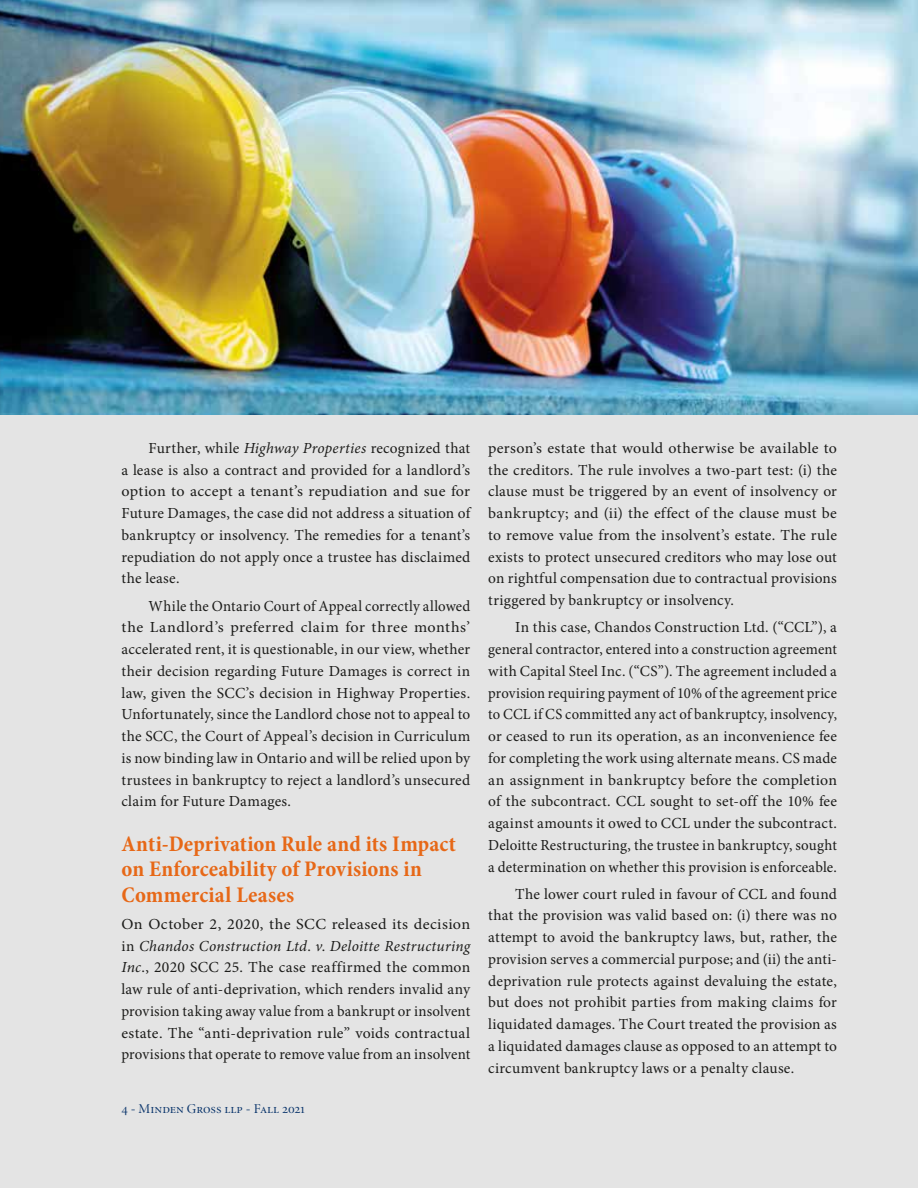
<style>
.page{position:relative;width:918px;height:1188px;background:#e4e4e4}
.page>*{position:absolute;margin:0;border:0;box-sizing:border-box;transform-origin:0 0}
.t1{font:700 condensed 22.5px/25.5px "Minion Pro";letter-spacing:.01em;color:#e76817}
.t2{font:15.3px/21.8px "Minion Pro";letter-spacing:.01em;color:#1c1c1a;text-align:justify}
.t3{font:15.3px/21.8px "Minion Pro";letter-spacing:.01em;color:#1c1c1a;text-align:justify;scale:1.05 1}
.t4{font:13.5px "Minion Display Regular SC";color:#08336a}
.s1{font-style:italic}
</style>
<div class="page">
<img style="left:0;top:0;width:918px;height:415px">
<p class="t2" style="left:122px;top:437px;width:350px;text-indent:27px">Further, while <span class="s1">Highway Properties</span> recognized that a lease is also a contract and provided for a landlord’s option to accept a tenant’s repudiation and sue for Future Damages, the case did not address a situation of bankruptcy or insolvency. The remedies for a tenant’s repudiation do not apply once a trustee has disclaimed the lease.</p>
<p class="t2" style="left:122px;top:595px;width:350px;text-indent:27px">While the Ontario Court of Appeal correctly allowed the Landlord’s preferred claim for three months’ accelerated rent, it is questionable, in our view, whether their decision regarding Future Damages is correct in law, given the SCC’s decision in Highway Properties.<br>Unfortunately, since the Landlord chose not to appeal to the SCC, the Court of Appeal’s decision in Curriculum is now binding law in Ontario and will be relied upon by trustees in bankruptcy to reject a landlord’s unsecured claim for Future Damages.</p>
<h1 class="t1" style="left:122px;top:831px;width:336px">Anti-Deprivation Rule and its Impact on Enforceability of Provisions in<br>Commercial Leases</h1>
<p class="t3" style="left:122px;top:913px;width:334px">On October 2, 2020, the SCC released its decision in <span class="s1">Chandos Construction Ltd</span>. <span class="s1">v</span>. <span class="s1">Deloitte Restructuring Inc</span>., 2020 SCC 25. The case reaffirmed the common law rule of anti-deprivation, which renders invalid any provision taking away value from a bankrupt or insolvent estate. The “anti-deprivation rule” voids contractual provisions that operate to remove value from an insolvent</p>
<p class="t4" style="left:122px;top:1102px;width:185px">4 - Minden Gross llp - Fall 2021</p>
<p class="t2" style="left:488px;top:437px;width:350px">person’s estate that would otherwise be available to the creditors. The rule involves a two-part test: (i) the clause must be triggered by an event of insolvency or bankruptcy; and (ii) the effect of the clause must be to remove value from the insolvent’s estate. The rule exists to protect unsecured creditors who may lose out on rightful compensation due to contractual provisions triggered by bankruptcy or insolvency.</p>
<p class="t2" style="left:488px;top:617px;width:350px;text-indent:27px">In this case, Chandos Construction Ltd. (“CCL”), a general contractor, entered into a construction agreement with Capital Steel Inc. (“CS”). The agreement included a provision requiring payment of 10% of the agreement price to CCL if CS committed any act of bankruptcy, insolvency, or ceased to run its operation, as an inconvenience fee for completing the work using alternate means. CS made an assignment in bankruptcy before the completion of the subcontract. CCL sought to set-off the 10% fee against amounts it owed to CCL under the subcontract.<br>Deloitte Restructuring, the trustee in bankruptcy, sought a determination on whether this provision is enforceable.</p>
<p class="t2" style="left:488px;top:883px;width:350px;text-indent:27px">The lower court ruled in favour of CCL and found that the provision was valid based on: (i) there was no attempt to avoid the bankruptcy laws, but, rather, the provision serves a commercial purpose; and (ii) the anti&shy;deprivation rule protects against devaluing the estate, but does not prohibit parties from making claims for liquidated damages. The Court treated the provision as a liquidated damages clause as opposed to an attempt to circumvent bankruptcy laws or a penalty clause.</p>
</div>
